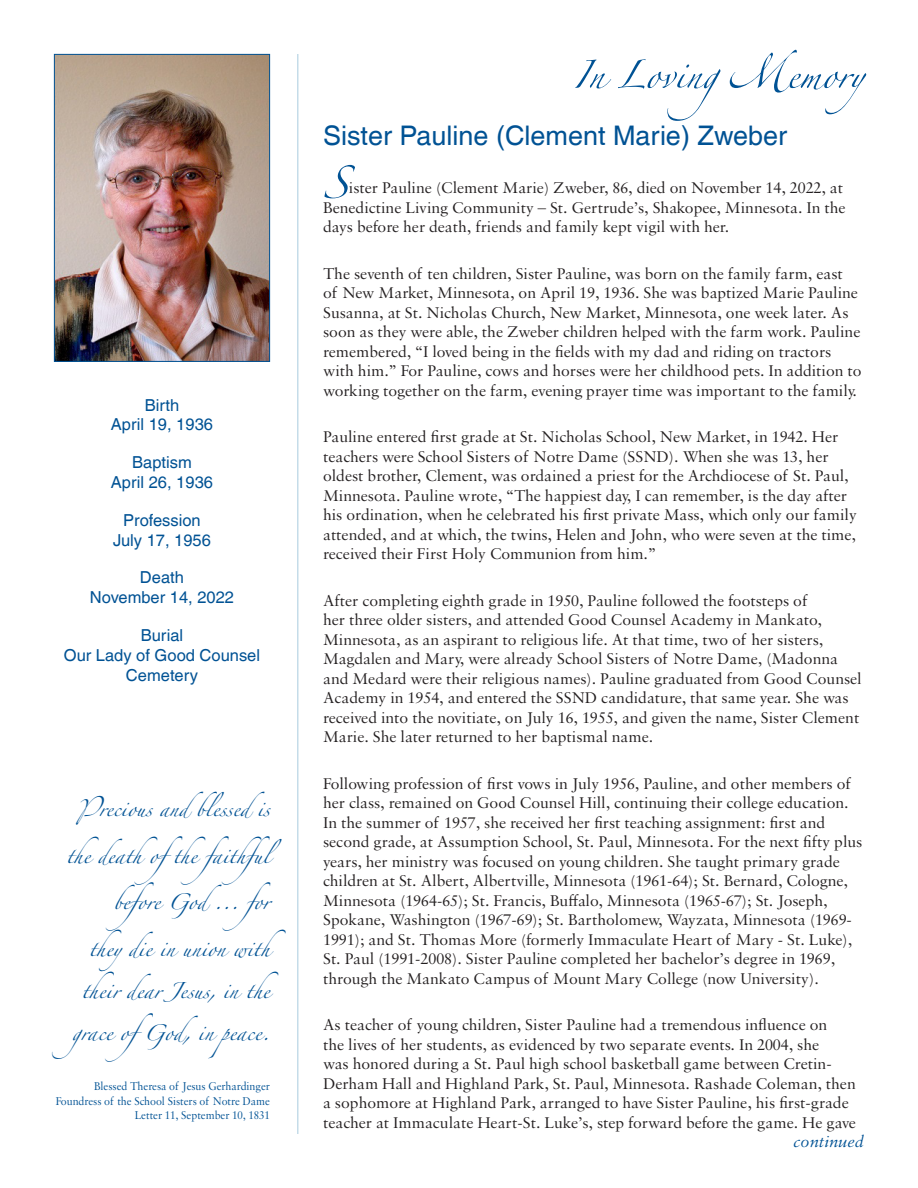
<style>
.page{position:relative;width:918px;height:1188px;background:#fff}
.page>*{position:absolute;margin:0;border:0;box-sizing:border-box;transform-origin:0 0}
.Drop_Cap_Graph{font:72px "Zapfino Extra LT Pro";color:#005294}
.t1{font:63px "Zapfino Extra LT Pro";color:#005294}
.t2{font:36px/42px "Zapfino Extra LT Pro";color:#005294}
.Head_1{font:27px "Helvetica LT Com";color:#005294}
.t3{font:italic 17.25px "Sabon MT Pro";color:#005294}
.Drop_Cap_Graph-2{font:16.5px/19.5px "Sabon MT Pro";color:#231f20}
.Date_Headers{font:16.5px/19.8px "Helvetica LT Com";color:#005294;text-align:center}
.t4{font:12px/14.4px "Sabon MT Pro";color:#005294;text-align:right;scale:.93 1}
</style>
<div class="page">
<hr style="left:297px;top:54px;width:1px;height:1080px;background:#c5dce9">
<img style="left:56px;top:56px;width:212px;height:304px">
<div style="left:54px;top:54px;width:216px;height:308px;border:1px solid #005294"></div>
<p class="Date_Headers" style="left:111px;top:395px;width:104px">Birth<br>April 19, 1936</p>
<p class="Date_Headers" style="left:111px;top:452px;width:104px">Baptism<br>April 26, 1936</p>
<p class="Date_Headers" style="left:113px;top:510px;width:99px">Profession<br>July 17, 1956</p>
<p class="Date_Headers" style="left:90px;top:568px;width:146px">Death<br>November 14, 2022</p>
<p class="Date_Headers" style="left:64px;top:625px;width:198px">Burial<br>Our Lady of Good Counsel<br>Cemetery</p>
<h3 class="t2" style="left:78px;top:783px;width:193px">Precious and blessed is</h3>
<h3 class="t2" style="left:66px;top:829px;width:228px">the death ofthe faithful</h3>
<h3 class="t2" style="left:113px;top:876px;width:182px">before God ... for</h3>
<h3 class="t2" style="left:89px;top:922px;width:182px">they die in union with</h3>
<h3 class="t2" style="left:72px;top:964px;width:199px">their dear Jesus, in the grace ofGod, in peace.</h3>
<p class="t4" style="left:56px;top:1079px;width:232px">Blessed Theresa of Jesus Gerhardinger<br>Foundress of the School Sisters of Notre Dame<br>Letter 11, September 10, 1831</p>
<h2 class="t1" style="left:573px;top:29px;width:293px">In LovingMemory</h2>
<p class="Head_1" style="left:323px;top:120px;width:466px">Sister Pauline (Clement Marie) Zweber</p>
<p class="Drop_Cap_Graph" style="left:323px;top:131px;width:27px">S</p>
<p class="Drop_Cap_Graph-2" style="left:323px;top:178px;width:524px;text-indent:26px">ister Pauline (Clement Marie) Zweber, 86, died on November 14, 2022, at<br>Benedictine Living Community – St. Gertrude’s, Shakopee, Minnesota. In the days before her death, friends and family kept vigil with her.</p>
<p class="Drop_Cap_Graph-2" style="left:323px;top:263px;width:540px">The seventh of ten children, Sister Pauline, was born on the family farm, east<br>of New Market, Minnesota, on April 19, 1936. She was baptized Marie Pauline Susanna, at St. Nicholas Church, New Market, Minnesota, one week later. As soon as they were able, the Zweber children helped with the farm work. Pauline remembered, “I loved being in the fields with my dad and riding on tractors with him.” For Pauline, cows and horses were her childhood pets. In addition to working together on the farm, evening prayer time was important to the family.</p>
<p class="Drop_Cap_Graph-2" style="left:323px;top:427px;width:535px">Pauline entered first grade at St. Nicholas School, New Market, in 1942. Her teachers were School Sisters of Notre Dame (SSND). When she was 13, her oldest brother, Clement, was ordained a priest for the Archdiocese of St. Paul, Minnesota. Pauline wrote, “The happiest day, I can remember, is the day after his ordination, when he celebrated his first private Mass, which only our family attended, and at which, the twins, Helen and John, who were seven at the time, received their First Holy Communion from him.”</p>
<p class="Drop_Cap_Graph-2" style="left:323px;top:590px;width:540px">After completing eighth grade in 1950, Pauline followed the footsteps of<br>her three older sisters, and attended Good Counsel Academy in Mankato, Minnesota, as an aspirant to religious life. At that time, two of her sisters, Magdalen and Mary, were already School Sisters of Notre Dame, (Madonna and Medard were their religious names). Pauline graduated from Good Counsel Academy in 1954, and entered the SSND candidature, that same year. She was received into the novitiate, on July 16, 1955, and given the name, Sister Clement Marie. She later returned to her baptismal name.</p>
<p class="Drop_Cap_Graph-2" style="left:323px;top:773px;width:541px">Following profession of first vows in July 1956, Pauline, and other members of her class, remained on Good Counsel Hill, continuing their college education.<br>In the summer of 1957, she received her first teaching assignment: first and second grade, at Assumption School, St. Paul, Minnesota. For the next fifty plus years, her ministry was focused on young children. She taught primary grade children at St. Albert, Albertville, Minnesota (1961-64); St. Bernard, Cologne, Minnesota (1964-65); St. Francis, Buffalo, Minnesota (1965-67); St. Joseph, Spokane, Washington (1967-69); St. Bartholomew, Wayzata, Minnesota (1969- 1991); and St. Thomas More (formerly Immaculate Heart of Mary - St. Luke), St. Paul (1991-2008). Sister Pauline completed her bachelor’s degree in 1969, through the Mankato Campus of Mount Mary College (now University).</p>
<p class="Drop_Cap_Graph-2" style="left:323px;top:1015px;width:534px">As teacher of young children, Sister Pauline had a tremendous influence on<br>the lives of her students, as evidenced by two separate events. In 2004, she<br>was honored during a St. Paul high school basketball game between Cretin-Derham Hall and Highland Park, St. Paul, Minnesota. Rashade Coleman, then a sophomore at Highland Park, arranged to have Sister Pauline, his first-grade teacher at Immaculate Heart-St. Luke’s, step forward before the game. He gave</p>
<p class="t3" style="left:793px;top:1131px;width:72px">continued</p>
</div>
